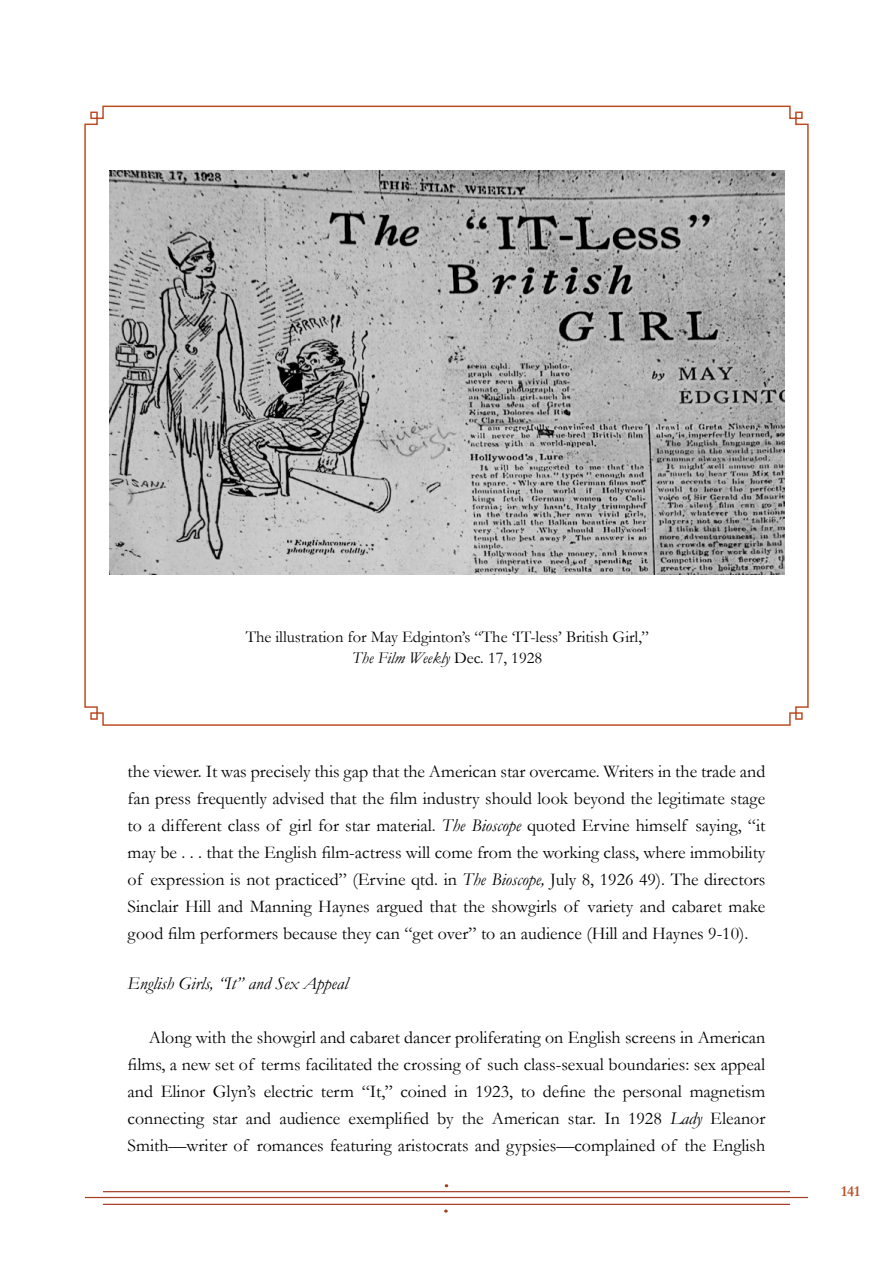
<style>
.page{position:relative;width:893px;height:1263px;background:#fff}
.page>*{position:absolute;margin:0;border:0;box-sizing:border-box;transform-origin:0 0}
.t1{font:18px/27px "Garamond";color:#000;text-align:justify}
.t2{font:italic 18px "Garamond";color:#000}
.t3{font:16.5px/21px "Garamond";color:#000;text-align:center}
.t4{font:700 15px "Garamond";color:#bb4d25}
.s1{font-style:italic}
</style>
<div class="page">
<hr style="left:103px;top:1191px;width:687px;height:1px;background:#a53e25">
<hr style="left:103px;top:1204px;width:687px;height:1px;background:#a53e25">
<hr style="left:85px;top:1197px;width:723px;height:1px;background:#a53e25">
<svg style="left:444px;top:1184px;width:5px;height:3px"></svg>
<svg style="left:84px;top:105px;width:725px;height:621px"></svg>
<p class="t3" style="left:246px;top:626px;width:405px">The illustration for May Edginton’s “The ‘IT-less’ British Girl,”<br><span class="s1">The Film Weekly</span> Dec. 17, 1928</p>
<p class="t1" style="left:128px;top:758px;width:639px">the viewer. It was precisely this gap that the American star overcame. Writers in the trade and fan press frequently advised that the film industry should look beyond the legitimate stage to a different class of girl for star material. <span class="s1">The Bioscope</span> quoted Ervine himself saying, “it may be . . . that the English film-actress will come from the working class, where immobility of expression is not practiced” (Ervine qtd. in <span class="s1">The Bioscope,</span> July 8, 1926 49). The directors Sinclair Hill and Manning Haynes argued that the showgirls of variety and cabaret make good film performers because they can “get over” to an audience (Hill and Haynes 9-10).</p>
<p class="t2" style="left:128px;top:972px;width:222px">English Girls, “It” and Sex Appeal</p>
<p class="t1" style="left:128px;top:1023px;width:639px;text-indent:21px">Along with the showgirl and cabaret dancer proliferating on English screens in American films, a new set of terms facilitated the crossing of such class-sexual boundaries: sex appeal and Elinor Glyn’s electric term “It,” coined in 1923, to define the personal magnetism connecting star and audience exemplified by the American star. In 1928 <span class="s1">Lady</span> Eleanor Smith—writer of romances featuring aristocrats and gypsies—complained of the English</p>
<p class="t4" style="left:841px;top:1183px;width:20px">141</p>
</div>
